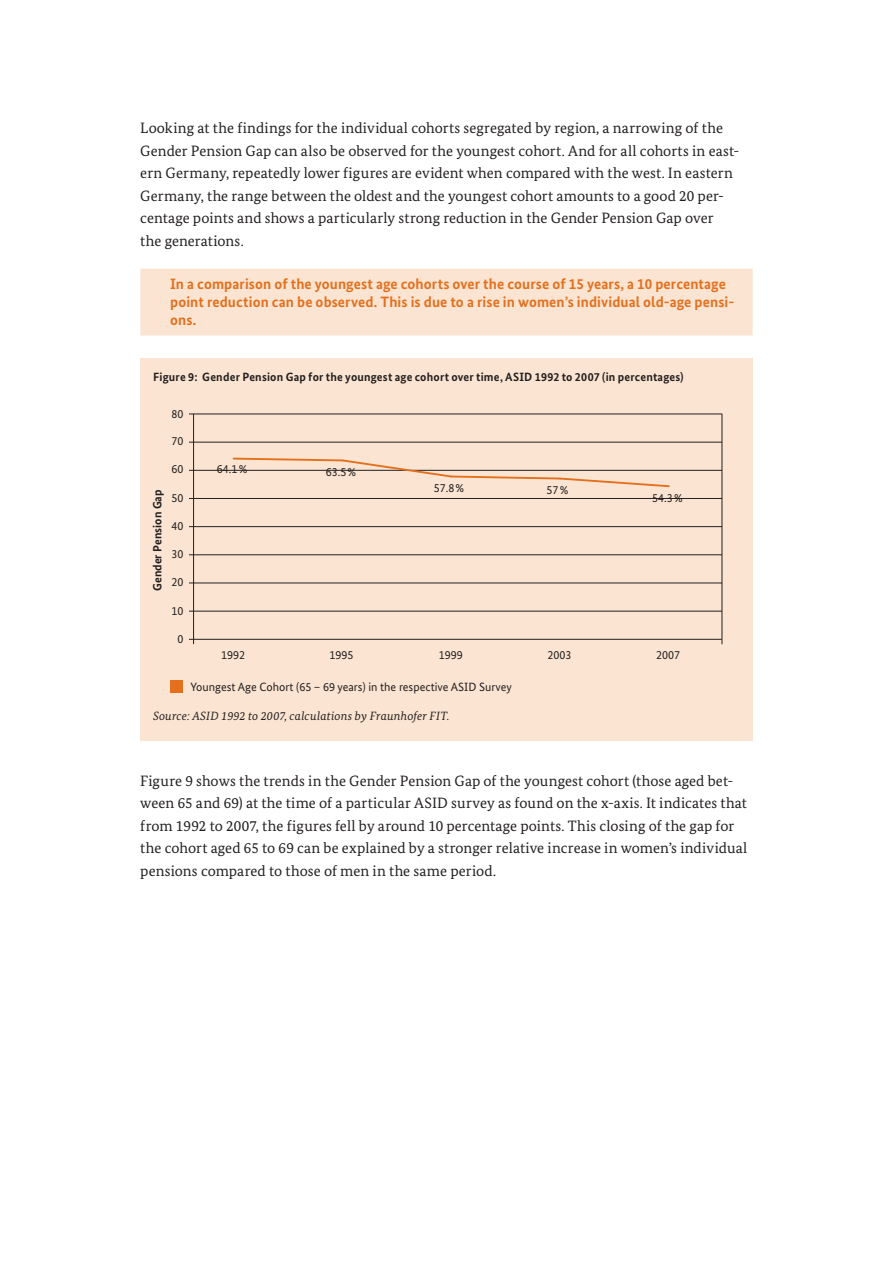
<style>
.page{position:relative;width:893px;height:1263px;background:#fff}
.page>*{position:absolute;margin:0;border:0;box-sizing:border-box;transform-origin:0 0}
.t1{font:15px/22.5px "Bundes Serif";letter-spacing:.005em;color:#231f20}
.t2{font:700 15px/18px "Bundes Sans";letter-spacing:.005em;color:#e4701e}
.t3{font:12px "Bundes Sans";color:#231f20}
.t4{font:700 12px "Bundes Sans";letter-spacing:.015em;color:#231f20}
.t5{font:italic 12px "Bundes Serif";letter-spacing:.015em;color:#231f20}
</style>
<div class="page">
<div style="left:140px;top:269px;width:613px;height:67px;background:#fbe5d2"></div>
<div style="left:140px;top:358px;width:613px;height:383px;background:#fbe5d2"></div>
<hr style="left:193px;top:414px;width:1px;height:230px;background:#231f20">
<hr style="left:189px;top:611px;width:533px;height:1px;background:#231f20">
<hr style="left:189px;top:583px;width:533px;height:1px;background:#231f20">
<hr style="left:189px;top:554px;width:533px;height:1px;background:#231f20">
<hr style="left:189px;top:526px;width:533px;height:1px;background:#231f20">
<hr style="left:189px;top:498px;width:533px;height:1px;background:#231f20">
<hr style="left:189px;top:442px;width:533px;height:1px;background:#231f20">
<hr style="left:189px;top:470px;width:533px;height:1px;background:#231f20">
<hr style="left:189px;top:414px;width:533px;height:1px;background:#231f20">
<hr style="left:722px;top:414px;width:1px;height:230px;background:#231f20">
<hr style="left:189px;top:639px;width:533px;height:1px;background:#231f20">
<div style="left:170px;top:681px;width:13px;height:12px;background:#e4701e"></div>
<svg style="left:232px;top:457px;width:439px;height:31px"></svg>
<p class="t1" style="left:140px;top:117px;width:600px">Looking at the findings for the individual cohorts segregated by region, a narrowing of the Gender Pension Gap can also be observed for the youngest cohort. And for all cohorts in east&shy;ern Germany, repeatedly lower figures are evident when compared with the west. In eastern Germany, the range between the oldest and the youngest cohort amounts to a good 20 per&shy;centage points and shows a particularly strong reduction in the Gender Pension Gap over<br>the generations.</p>
<p class="t2" style="left:170px;top:275px;width:566px">In a comparison of the youngest age cohorts over the course of 15 years, a 10 percentage point reduction can be observed. This is due to a rise in women’s individual old-age pensi&shy;ons.</p>
<p class="t4" style="left:153px;top:369px;width:532px">Figure 9: Gender Pension Gap for the youngest age cohort over time, ASID 1992 to 2007 (in percentages)</p>
<p class="t3" style="left:171px;top:406px;width:13px">80</p>
<p class="t3" style="left:171px;top:434px;width:13px">70</p>
<p class="t3" style="left:171px;top:462px;width:13px">60</p>
<p class="t4" style="left:150px;top:591px;width:103px;rotate:-90deg">Gender Pension Gap</p>
<p class="t3" style="left:171px;top:490px;width:13px">50</p>
<p class="t3" style="left:171px;top:518px;width:13px">40</p>
<p class="t3" style="left:171px;top:547px;width:13px">30</p>
<p class="t3" style="left:171px;top:575px;width:13px">20</p>
<p class="t3" style="left:171px;top:603px;width:13px">10</p>
<p class="t3" style="left:177px;top:631px;width:7px">0</p>
<p class="t3" style="left:217px;top:461px;width:32px">64.1%</p>
<p class="t3" style="left:326px;top:464px;width:32px">63.5%</p>
<p class="t3" style="left:434px;top:480px;width:32px">57.8%</p>
<p class="t3" style="left:547px;top:483px;width:23px">57%</p>
<p class="t3" style="left:652px;top:491px;width:32px">54.3%</p>
<p class="t3" style="left:221px;top:648px;width:25px">1992</p>
<p class="t3" style="left:330px;top:648px;width:25px">1995</p>
<p class="t3" style="left:439px;top:648px;width:25px">1999</p>
<p class="t3" style="left:547px;top:648px;width:25px">2003</p>
<p class="t3" style="left:656px;top:648px;width:25px">2007</p>
<p class="t3" style="left:190px;top:679px;width:323px">Youngest Age Cohort (65 – 69 years) in the respective ASID Survey</p>
<p class="t5" style="left:153px;top:709px;width:298px">Source: ASID 1992 to 2007, calculations by Fraunhofer FIT.</p>
<p class="t1" style="left:140px;top:769px;width:609px">Figure 9 shows the trends in the Gender Pension Gap of the youngest cohort (those aged bet&shy;ween 65 and 69) at the time of a particular ASID survey as found on the x-axis. It indicates that from 1992 to 2007, the figures fell by around 10 percentage points. This closing of the gap for the cohort aged 65 to 69 can be explained by a stronger relative increase in women’s individual pensions compared to those of men in the same period.</p>
</div>
